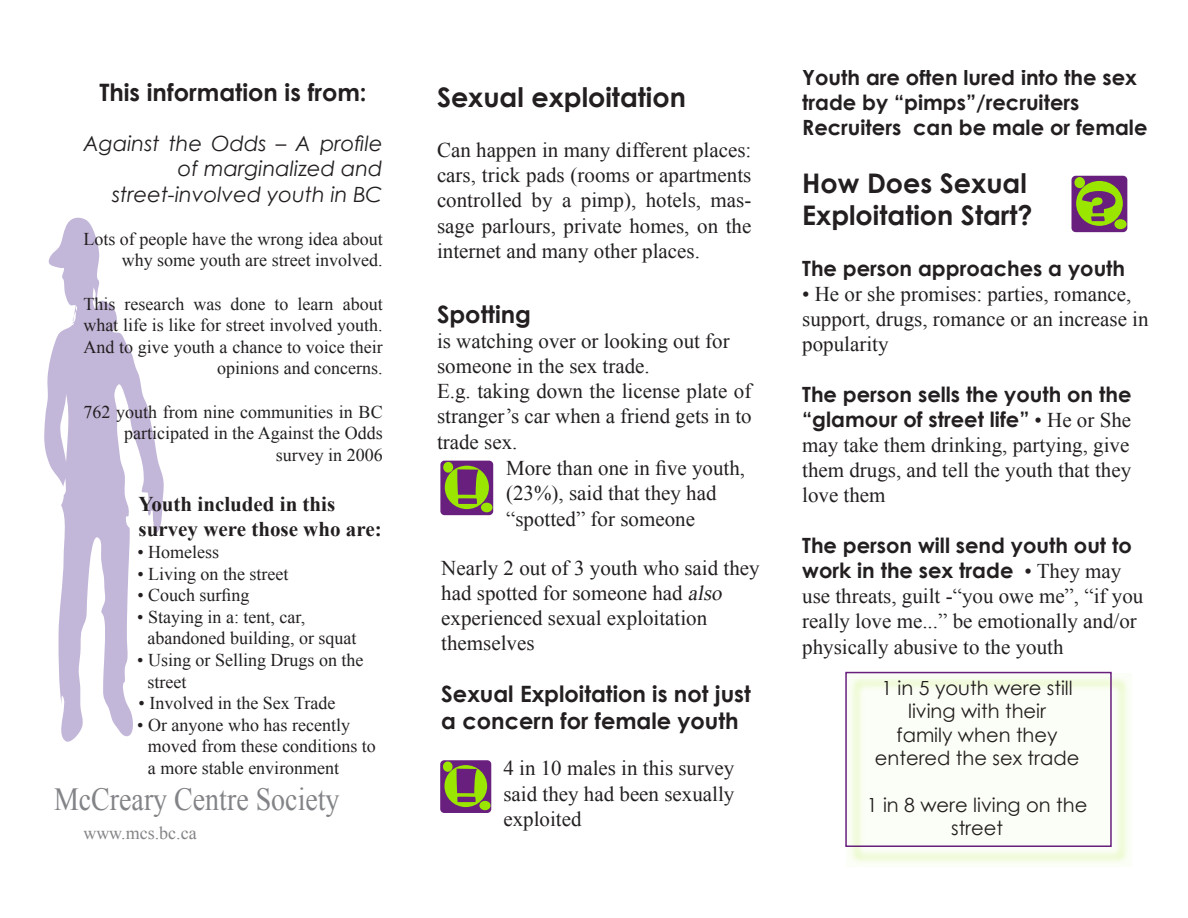
<style>
.page{position:relative;width:1188px;height:918px;background:#fff}
.page>*{position:absolute;margin:0;border:0;box-sizing:border-box;transform-origin:0 0}
.t1{font:47.55px "Mister Earl BT";color:#681f7d;scale:3.33 1}
.t2{font:45.9px "Mister Earl BT";color:#681f7d;scale:3.33 1}
.t3{font:40.95px "Mister Earl BT";color:#681f7d;scale:2.7 1}
.t4{font:32.25px "Times New Roman";color:#828487;scale:.87 1}
.t5{font:700 27px/32.4px "Century Gothic";color:#231f20}
.t6{font:700 24px "Century Gothic";color:#231f20}
.t7{font:700 22.5px/27px "Century Gothic";color:#231f20}
.t8{font:21px/25.2px "Times New Roman";color:#231f20}
.t9{font:700 21px/25.2px "Century Gothic";color:#231f20}
.t10{font:italic 21px/25.2px "Century Gothic";color:#231f20;text-align:right}
.t11{font:700 21px/25.2px "Times New Roman";color:#231f20}
.t12{font:19.5px/23.4px "Century Gothic";color:#231f20;text-align:center}
.t13{font:18px/21.6px "Times New Roman";color:#231f20;text-align:right}
.t14{font:18px "Times New Roman";color:#828487}
.s1{font-family:"Times New Roman";font-weight:400}
.s2{font-style:italic}
</style>
<div class="page">
<svg style="left:44px;top:217px;width:120px;height:525px"></svg>
<div style="left:847px;top:673px;width:285px;height:194px;background:#9ae600;opacity:.75"></div>
<div style="left:845px;top:672px;width:267px;height:175px;border:2px solid #681f7d"></div>
<div style="left:441px;top:461px;width:51px;height:53px;background:#681f7d;border-radius:3px"></div>
<div style="left:440px;top:461px;width:53px;height:54px;border:2px solid #681f7d;border-radius:3px"></div>
<div style="left:445px;top:466px;width:44px;height:43px;background:#9ae600;border-radius:50%"></div>
<div style="left:443px;top:462px;width:10px;height:11px;background:#9ae600;border-radius:50%"></div>
<div style="left:481px;top:503px;width:12px;height:9px;background:#9ae600;border-radius:50%"></div>
<div style="left:441px;top:761px;width:50px;height:51px;background:#681f7d;border-radius:3px"></div>
<div style="left:440px;top:760px;width:51px;height:53px;border:2px solid #681f7d;border-radius:3px"></div>
<div style="left:444px;top:765px;width:43px;height:42px;background:#9ae600;border-radius:50%"></div>
<div style="left:443px;top:761px;width:10px;height:11px;background:#9ae600;border-radius:50%"></div>
<div style="left:479px;top:801px;width:12px;height:9px;background:#9ae600;border-radius:50%"></div>
<div style="left:1072px;top:176px;width:55px;height:55px;background:#681f7d;border-radius:4px"></div>
<div style="left:1071px;top:176px;width:56px;height:56px;border:2px solid #681f7d;border-radius:4px"></div>
<div style="left:1076px;top:181px;width:47px;height:45px;background:#9ae600;border-radius:50%"></div>
<div style="left:1074px;top:177px;width:11px;height:11px;background:#9ae600;border-radius:50%"></div>
<div style="left:1114px;top:219px;width:13px;height:10px;background:#9ae600;border-radius:50%"></div>
<p class="t6" style="left:99px;top:77px;width:269px">This information is from:</p>
<p class="t10" style="left:83px;top:130px;width:301px">Against the Odds – A profile of marginalized and street-involved youth in BC</p>
<p class="t13" style="left:83px;top:228px;width:301px">Lots of people have the wrong idea about why some youth are street involved.</p>
<p class="t13" style="left:83px;top:293px;width:301px">This research was done to learn about what life is like for street involved youth.<br>And to give youth a chance to voice their opinions and concerns.</p>
<p class="t13" style="left:83px;top:401px;width:301px">762 youth from nine communities in BC participated in the Against the Odds survey in 2006</p>
<p class="t11" style="left:139px;top:492px;width:245px">Youth included in this survey were those who are:</p>
<p class="t13" style="left:137px;top:541px;width:83px">• Homeless</p>
<p class="t13" style="left:137px;top:563px;width:153px">• Living on the street</p>
<p class="t13" style="left:137px;top:584px;width:114px">• Couch surfing</p>
<p class="t13" style="left:148px;top:606px;width:210px;text-align:left;text-indent:-10px">• Staying in a: tent, car, abandoned building, or squat</p>
<p class="t13" style="left:148px;top:649px;width:218px;text-align:left;text-indent:-10px">• Using or Selling Drugs on the street</p>
<p class="t13" style="left:139px;top:692px;width:198px">• Involved in the Sex Trade</p>
<p class="t13" style="left:148px;top:714px;width:229px;text-align:left;text-indent:-11px">• Or anyone who has recently moved from these conditions to a more stable environment</p>
<h3 class="t4" style="left:54px;top:782px;width:330px">McCreary Centre Society</h3>
<p class="t14" style="left:83px;top:823px;width:115px">www.mcs.bc.ca</p>
<p class="t9" style="left:802px;top:64px;width:347px">Youth are often lured into the sex trade by “pimps”/recruiters<br>Recruiters can be male or female</p>
<p class="t5" style="left:802px;top:166px;width:232px">How Does Sexual<br>Exploitation Start?</p>
<p class="t9" style="left:802px;top:255px;width:324px">The person approaches a youth</p>
<p class="t8" style="left:802px;top:281px;width:348px">• He or she promises: parties, romance, support, drugs, romance or an increase in popularity</p>
<p class="t9" style="left:802px;top:381px;width:331px">The person sells the youth on the “glamour of street life” <span class="s1">• He or She</span></p>
<p class="t8" style="left:802px;top:432px;width:330px;text-align:justify">may take them drinking, partying, give them drugs, and tell the youth that they love them</p>
<p class="t9" style="left:802px;top:532px;width:331px">The person will send youth out to work in the sex trade <span class="s1">• They may</span></p>
<p class="t8" style="left:802px;top:584px;width:343px">use threats, guilt -“you owe me”, “if you really love me...” be emotionally and/or physically abusive to the youth</p>
<p class="t5" style="left:437px;top:80px;width:250px">Sexual exploitation</p>
<p class="t8" style="left:437px;top:137px;width:316px;text-align:justify">Can happen in many different places: cars, trick pads (rooms or apartments controlled by a pimp), hotels, mas&shy;sage parlours, private homes, on the internet and many other places.</p>
<h3 class="t3" style="left:1081px;top:182px;width:15px">?</h3>
<p class="t6" style="left:437px;top:299px;width:96px">Spotting</p>
<p class="t8" style="left:437px;top:328px;width:316px">is watching over or looking out for someone in the sex trade.<br>E.g. taking down the license plate of stranger’s car when a friend gets in to trade sex.</p>
<h1 class="t1" style="left:451px;top:458px;width:11px">!</h1>
<p class="t8" style="left:506px;top:456px;width:241px">More than one in five youth, (23%), said that they had “spotted” for someone</p>
<p class="t8" style="left:441px;top:555px;width:320px">Nearly 2 out of 3 youth who said they had spotted for someone had <span class="s2">also </span>experienced sexual exploitation themselves</p>
<p class="t7" style="left:441px;top:680px;width:311px">Sexual Exploitation is not just a concern for female youth</p>
<p class="t12" style="left:875px;top:676px;width:206px">1 in 5 youth were still living with their<br>family when they entered the sex trade</p>
<p class="t12" style="left:867px;top:793px;width:222px">1 in 8 were living on the street</p>
<h2 class="t2" style="left:450px;top:758px;width:11px">!</h2>
<p class="t8" style="left:503px;top:756px;width:232px;text-align:justify">4 in 10 males in this survey said they had been sexually exploited</p>
</div>
